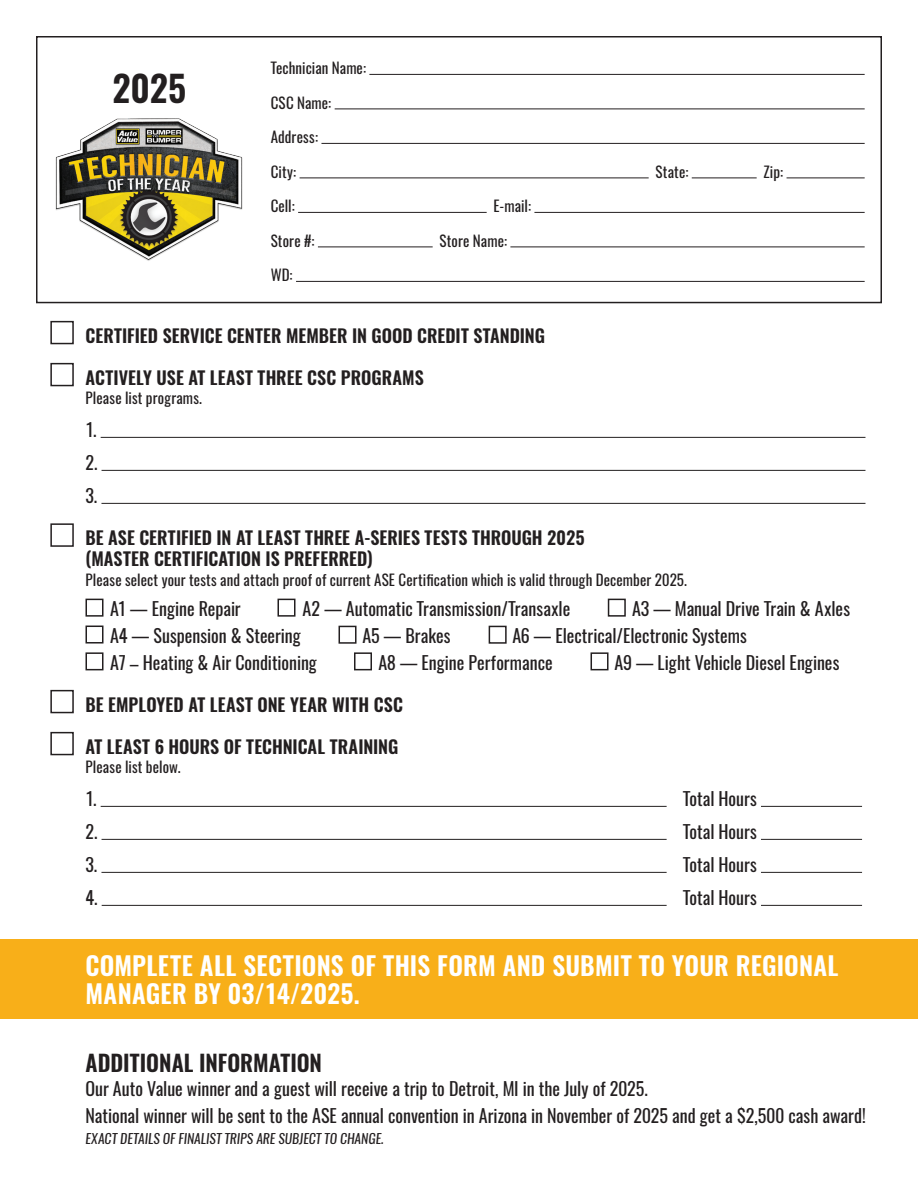
<style>
.page{position:relative;width:918px;height:1188px;background:#fff}
.page>*{position:absolute;margin:0;border:0;box-sizing:border-box;transform-origin:0 0}
.t1{font:600 36px "Oswald";color:#231f20}
.t2{font:600 25.5px/28.5px "Oswald";letter-spacing:.01em;color:#fff}
.t3{font:600 22.5px "Oswald";letter-spacing:-.005em;color:#231f20}
.t4{font:18px "Oswald";color:#231f20}
.t5{font:600 18px/21px "Oswald";letter-spacing:.005em;color:#231f20}
.t6{font:15px "Oswald";letter-spacing:.01em;color:#231f20}
.t7{font:italic 13.5px "Oswald";letter-spacing:.005em;color:#231f20}
</style>
<div class="page">
<div style="left:0;top:939px;width:918px;height:80px;background:#f8af19"></div>
<div style="left:36px;top:36px;width:846px;height:267px;border:2px solid #231f20"></div>
<img style="left:55px;top:118px;width:188px;height:143px">
<hr style="left:369px;top:74px;width:496px;height:1px;background:#231f20">
<hr style="left:335px;top:109px;width:530px;height:1px;background:#231f20">
<hr style="left:321px;top:143px;width:544px;height:1px;background:#231f20">
<hr style="left:300px;top:178px;width:349px;height:1px;background:#231f20">
<hr style="left:692px;top:178px;width:65px;height:1px;background:#231f20">
<hr style="left:787px;top:178px;width:78px;height:1px;background:#231f20">
<hr style="left:298px;top:212px;width:189px;height:1px;background:#231f20">
<hr style="left:534px;top:212px;width:331px;height:1px;background:#231f20">
<hr style="left:318px;top:247px;width:115px;height:1px;background:#231f20">
<hr style="left:510px;top:247px;width:355px;height:1px;background:#231f20">
<hr style="left:296px;top:281px;width:569px;height:1px;background:#231f20">
<div style="left:50px;top:321px;width:24px;height:23px;border:2px solid #231f20"></div>
<hr style="left:101px;top:437px;width:764px;height:1px;background:#231f20">
<hr style="left:102px;top:470px;width:763px;height:1px;background:#231f20">
<hr style="left:101px;top:503px;width:764px;height:1px;background:#231f20">
<hr style="left:101px;top:806px;width:566px;height:1px;background:#231f20">
<hr style="left:761px;top:806px;width:101px;height:1px;background:#231f20">
<hr style="left:102px;top:839px;width:565px;height:1px;background:#231f20">
<hr style="left:761px;top:839px;width:101px;height:1px;background:#231f20">
<hr style="left:101px;top:872px;width:566px;height:1px;background:#231f20">
<hr style="left:761px;top:872px;width:101px;height:1px;background:#231f20">
<hr style="left:102px;top:905px;width:565px;height:1px;background:#231f20">
<hr style="left:761px;top:905px;width:101px;height:1px;background:#231f20">
<div style="left:50px;top:363px;width:24px;height:23px;border:2px solid #231f20"></div>
<div style="left:50px;top:523px;width:24px;height:24px;border:2px solid #231f20"></div>
<div style="left:50px;top:690px;width:24px;height:23px;border:2px solid #231f20"></div>
<div style="left:86px;top:599px;width:18px;height:18px;border:2px solid #231f20"></div>
<div style="left:278px;top:599px;width:18px;height:18px;border:2px solid #231f20"></div>
<div style="left:608px;top:599px;width:18px;height:18px;border:2px solid #231f20"></div>
<div style="left:86px;top:626px;width:18px;height:18px;border:2px solid #231f20"></div>
<div style="left:339px;top:626px;width:18px;height:18px;border:2px solid #231f20"></div>
<div style="left:489px;top:626px;width:18px;height:18px;border:2px solid #231f20"></div>
<div style="left:86px;top:652px;width:18px;height:18px;border:2px solid #231f20"></div>
<div style="left:354px;top:652px;width:18px;height:18px;border:2px solid #231f20"></div>
<div style="left:591px;top:652px;width:18px;height:18px;border:2px solid #231f20"></div>
<div style="left:50px;top:732px;width:24px;height:23px;border:2px solid #231f20"></div>
<p class="t1" style="left:112px;top:64px;width:76px">2025</p>
<p class="t6" style="left:271px;top:58px;width:97px">Technician Name:</p>
<p class="t6" style="left:271px;top:92px;width:62px">CSC Name:</p>
<p class="t6" style="left:271px;top:127px;width:49px">Address:</p>
<p class="t6" style="left:271px;top:161px;width:27px">City:</p>
<p class="t6" style="left:656px;top:161px;width:34px">State:</p>
<p class="t6" style="left:764px;top:161px;width:21px">Zip:</p>
<p class="t6" style="left:271px;top:196px;width:26px">Cell:</p>
<p class="t6" style="left:494px;top:196px;width:39px">E-mail:</p>
<p class="t6" style="left:271px;top:230px;width:45px">Store #:</p>
<p class="t6" style="left:440px;top:230px;width:69px">Store Name:</p>
<p class="t6" style="left:271px;top:265px;width:23px">WD:</p>
<p class="t5" style="left:86px;top:325px;width:461px">CERTIFIED SERVICE CENTER MEMBER IN GOOD CREDIT STANDING</p>
<p class="t5" style="left:86px;top:367px;width:340px">ACTIVELY USE AT LEAST THREE CSC PROGRAMS</p>
<p class="t6" style="left:86px;top:388px;width:118px">Please list programs.</p>
<p class="t4" style="left:86px;top:417px;width:13px">1.</p>
<p class="t4" style="left:86px;top:450px;width:13px">2.</p>
<p class="t4" style="left:86px;top:483px;width:13px">3.</p>
<p class="t5" style="left:86px;top:528px;width:501px">BE ASE CERTIFIED IN AT LEAST THREE A-SERIES TESTS THROUGH 2025 (MASTER CERTIFICATION IS PREFERRED)</p>
<p class="t6" style="left:86px;top:569px;width:603px">Please select your tests and attach proof of current ASE Certification which is valid through December 2025.</p>
<p class="t4" style="left:110px;top:596px;width:132px">A1 — Engine Repair</p>
<p class="t4" style="left:303px;top:596px;width:269px">A2 — Automatic Transmission/Transaxle</p>
<p class="t4" style="left:632px;top:596px;width:219px">A3 — Manual Drive Train &amp; Axles</p>
<p class="t4" style="left:110px;top:623px;width:192px">A4 — Suspension &amp; Steering</p>
<p class="t4" style="left:362px;top:623px;width:90px">A5 — Brakes</p>
<p class="t4" style="left:512px;top:623px;width:236px">A6 — Electrical/Electronic Systems</p>
<p class="t4" style="left:110px;top:650px;width:208px">A7 – Heating &amp; Air Conditioning</p>
<p class="t4" style="left:379px;top:650px;width:176px">A8 — Engine Performance</p>
<p class="t4" style="left:615px;top:650px;width:226px">A9 — Light Vehicle Diesel Engines</p>
<p class="t5" style="left:86px;top:694px;width:319px">BE EMPLOYED AT LEAST ONE YEAR WITH CSC</p>
<p class="t5" style="left:86px;top:736px;width:314px">AT LEAST 6 HOURS OF TECHNICAL TRAINING</p>
<p class="t6" style="left:86px;top:757px;width:97px">Please list below.</p>
<p class="t4" style="left:86px;top:786px;width:13px">1.</p>
<p class="t4" style="left:683px;top:786px;width:75px">Total Hours</p>
<p class="t4" style="left:86px;top:819px;width:13px">2.</p>
<p class="t4" style="left:683px;top:819px;width:75px">Total Hours</p>
<p class="t4" style="left:86px;top:852px;width:13px">3.</p>
<p class="t4" style="left:683px;top:852px;width:75px">Total Hours</p>
<p class="t4" style="left:86px;top:885px;width:14px">4.</p>
<p class="t4" style="left:683px;top:885px;width:75px">Total Hours</p>
<p class="t2" style="left:86px;top:952px;width:755px">COMPLETE ALL SECTIONS OF THIS FORM AND SUBMIT TO YOUR REGIONAL<br>MANAGER BY 03/14/2025.</p>
<p class="t3" style="left:86px;top:1047px;width:238px">ADDITIONAL INFORMATION</p>
<p class="t4" style="left:86px;top:1076px;width:564px">Our Auto Value winner and a guest will receive a trip to Detroit, MI in the July of 2025.</p>
<p class="t4" style="left:86px;top:1103px;width:782px">National winner will be sent to the ASE annual convention in Arizona in November of 2025 and get a $2,500 cash award!</p>
<p class="t7" style="left:86px;top:1129px;width:300px">EXACT DETAILS OF FINALIST TRIPS ARE SUBJECT TO CHANGE.</p>
</div>
